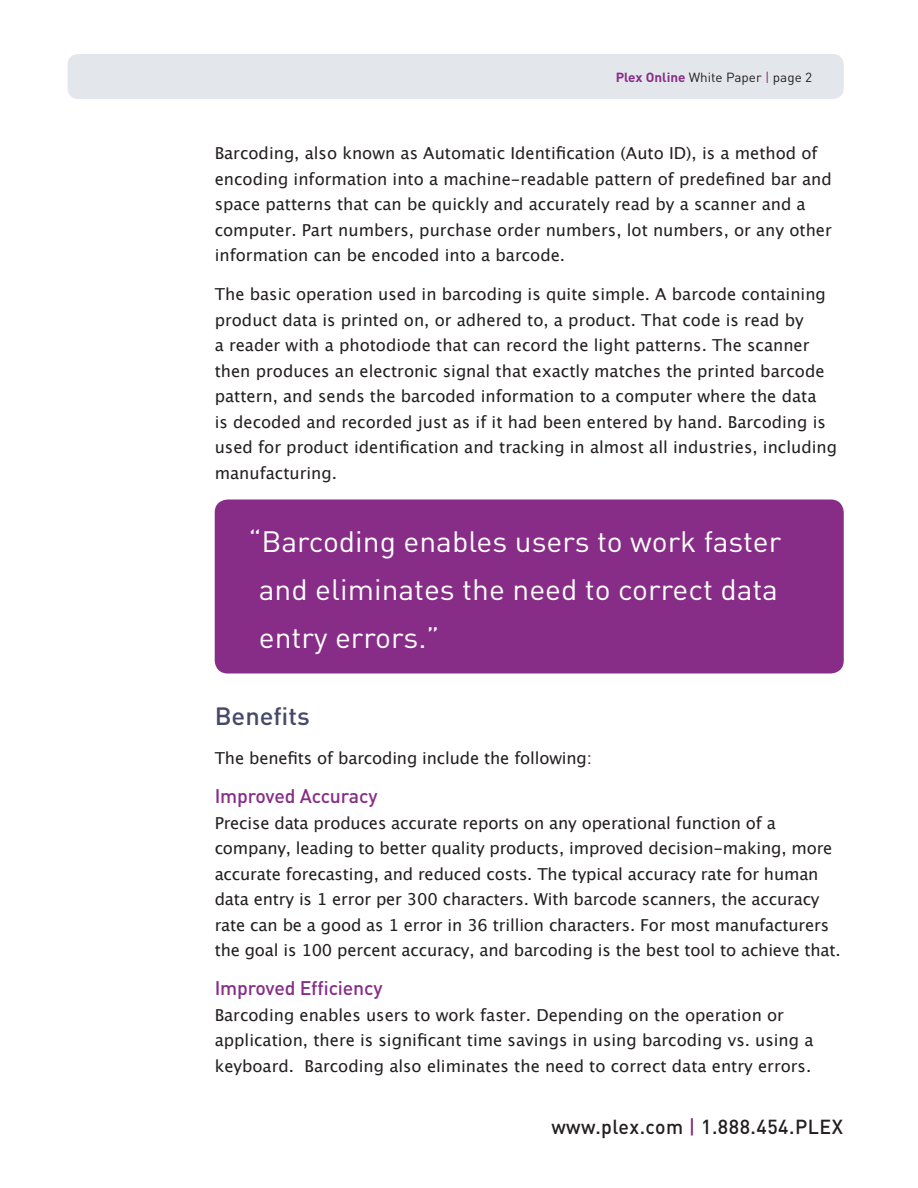
<style>
.page{position:relative;width:918px;height:1188px;background:#fff}
.page>*{position:absolute;margin:0;border:0;box-sizing:border-box;transform-origin:0 0}
.t1{font:29.1px/48px "DIN";color:#fff;text-align:justify}
.summarytext{font:500 24.75px "DIN";color:#464a68}
.t2{font:500 20.1px "DIN";letter-spacing:.025em;color:#231f20}
.Head_3{font:500 19.5px "DIN";letter-spacing:-.01em;color:#872d87}
.summarytext-2{font:16.5px/25.5px "Lucida Grande";color:#231f20}
.t3{font:13.05px "DIN";color:#231f20}
.s1{font-weight:700;color:#872d87}
.s2{color:#872d87}
</style>
<div class="page">
<div style="left:68px;top:54px;width:776px;height:45px;background:#e3e7eb;border-radius:11px"></div>
<div style="left:215px;top:500px;width:629px;height:174px;background:#872d87;border-radius:13px"></div>
<p class="t3" style="left:616px;top:69px;width:188px"><span class="s1">Plex Online</span> White Paper <span class="s2">|</span> page</p>
<p class="summarytext-2" style="left:215px;top:141px;width:619px">Barcoding, also known as Automatic Identification (Auto ID), is a method of encoding information into a machine-readable pattern of predefined bar and space patterns that can be quickly and accurately read by a scanner and a computer. Part numbers, purchase order numbers, lot numbers, or any other information can be encoded into a barcode.</p>
<p class="summarytext-2" style="left:215px;top:282px;width:624px">The basic operation used in barcoding is quite simple. A barcode containing product data is printed on, or adhered to, a product. That code is read by<br>a reader with a photodiode that can record the light patterns. The scanner then produces an electronic signal that exactly matches the printed barcode pattern, and sends the barcoded information to a computer where the data<br>is decoded and recorded just as if it had been entered by hand. Barcoding is used for product identification and tracking in almost all industries, including manufacturing.</p>
<p class="t1" style="left:259px;top:517px;width:524px;text-indent:-10px">“Barcoding enables users to work faster and eliminates the need to correct data entry errors.”</p>
<p class="summarytext" style="left:215px;top:701px;width:97px">Benefits</p>
<p class="summarytext-2" style="left:215px;top:746px;width:379px">The benefits of barcoding include the following:</p>
<p class="Head_3" style="left:215px;top:784px;width:164px">Improved Accuracy</p>
<p class="summarytext-2" style="left:215px;top:810px;width:627px">Precise data produces accurate reports on any operational function of a company, leading to better quality products, improved decision-making, more accurate forecasting, and reduced costs. The typical accuracy rate for human data entry is 1 error per 300 characters. With barcode scanners, the accuracy rate can be a good as 1 error in 36 trillion characters. For most manufacturers the goal is 100 percent accuracy, and barcoding is the best tool to achieve that.</p>
<p class="Head_3" style="left:215px;top:976px;width:169px">Improved Efficiency</p>
<p class="summarytext-2" style="left:215px;top:1002px;width:600px">Barcoding enables users to work faster. Depending on the operation or application, there is significant time savings in using barcoding vs. using a keyboard. Barcoding also eliminates the need to correct data entry errors.</p>
<p class="t2" style="left:551px;top:1114px;width:293px">www.plex.com <span class="s2">|</span> 1.888.454.PLEX</p>
</div>
